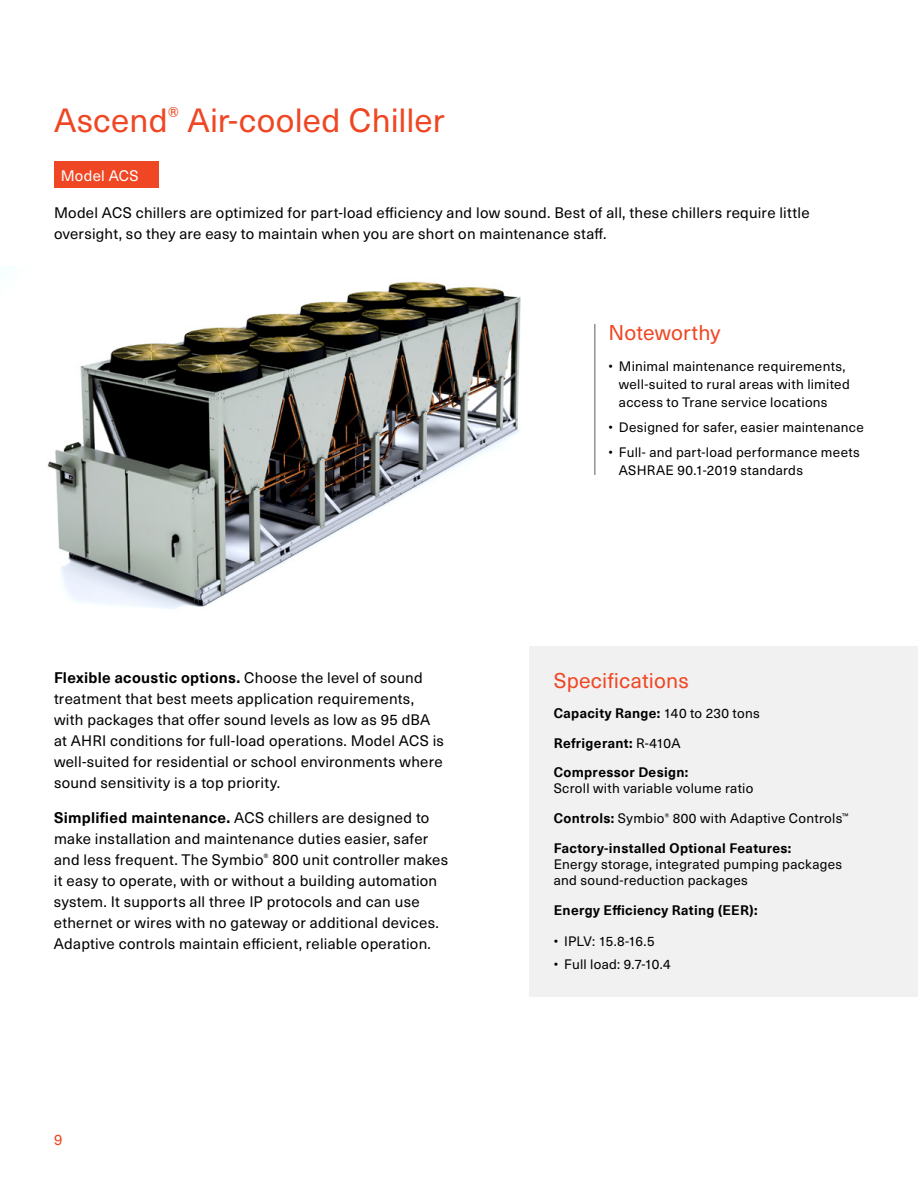
<style>
.page{position:relative;width:918px;height:1188px;background:#fff}
.page>*{position:absolute;margin:0;border:0;box-sizing:border-box;transform-origin:0 0}
.t1{font:33px "Neue Haas Unica W1 G";letter-spacing:.005em;color:#ef4623}
.t2{font:21px "Neue Haas Unica W1 G";letter-spacing:.005em;color:#ef4623}
.t3{font:15px/21px "Neue Haas Unica W1 G";letter-spacing:.015em;color:#000}
.t4{font:700 15px "Neue Haas Unica Pro";letter-spacing:.02em;color:#000}
.t5{font:15px "Neue Haas Unica W1 G";letter-spacing:.015em;color:#fff}
.t6{font:15px "Neue Haas Unica W1 G";color:#ef4623}
.t7{font:13.5px/18px "Neue Haas Unica W1 G";letter-spacing:.02em;color:#000}
.t8{font:700 13.5px/29.7px "Neue Haas Unica Pro";letter-spacing:.025em;color:#000}
.s1{font-family:"Neue Haas Unica W1 G";font-weight:400}
.s2{font-family:"Neue Haas Unica Pro";font-weight:700}
</style>
<div class="page">
<img style="left:47px;top:281px;width:474px;height:328px">
<div style="left:529px;top:646px;width:389px;height:351px;background:#f1f1f2"></div>
<div style="left:54px;top:162px;width:104px;height:26px;background:#ef4623"></div>
<hr style="left:594px;top:324px;width:2px;height:151px;background:#919396">
<h1 class="t1" style="left:54px;top:96px;width:392px">Ascend<sup>®</sup> Air-cooled Chiller</h1>
<p class="t5" style="left:61px;top:164px;width:79px">Model ACS</p>
<p class="t3" style="left:54px;top:202px;width:757px">Model ACS chillers are optimized for part-load efficiency and low sound. Best of all, these chillers require little oversight, so they are easy to maintain when you are short on maintenance staff.</p>
<p class="t4" style="left:54px;top:669px;width:370px">Flexible acoustic options. <span class="s1">Choose the level of sound</span></p>
<p class="t3" style="left:54px;top:688px;width:392px">treatment that best meets application requirements, with packages that offer sound levels as low as 95 dBA at AHRI conditions for full-load operations. Model ACS is well-suited for residential or school environments where sound sensitivity is a top priority.</p>
<p class="t3" style="left:54px;top:806px;width:396px"><span class="s2">Simplified maintenance.</span> ACS chillers are designed to make installation and maintenance duties easier, safer and less frequent. The Symbio<sup>®</sup> 800 unit controller makes it easy to operate, with or without a building automation system. It supports all three IP protocols and can use ethernet or wires with no gateway or additional devices.<br>Adaptive controls maintain efficient, reliable operation.</p>
<p class="t6" style="left:54px;top:1129px;width:10px">9</p>
<h2 class="t2" style="left:608px;top:317px;width:113px">Noteworthy</h2>
<p class="t7" style="left:619px;top:357px;width:232px;text-indent:-11px">• Minimal maintenance requirements, well-suited to rural areas with limited access to Trane service locations</p>
<p class="t7" style="left:608px;top:418px;width:257px">• Designed for safer, easier maintenance</p>
<p class="t7" style="left:619px;top:442px;width:242px;text-indent:-11px">• Full- and part-load performance meets<br>ASHRAE 90.1-2019 standards</p>
<h2 class="t2" style="left:554px;top:665px;width:136px">Specifications</h2>
<p class="t8" style="left:554px;top:698px;width:207px">Capacity Range: <span class="s1">140 to 230 tons<br></span>Refrigerant: <span class="s1">R-410A</span></p>
<p class="t8" style="left:554px;top:758px;width:136px">Compressor Design:</p>
<p class="t7" style="left:554px;top:779px;width:201px">Scroll with variable volume ratio</p>
<p class="t7" style="left:554px;top:809px;width:296px"><span class="s2">Controls:</span> Symbio<sup>®</sup> 800 with Adaptive Controls<sup>™</sup></p>
<p class="t8" style="left:554px;top:833px;width:239px">Factory-installed Optional Features:</p>
<p class="t7" style="left:554px;top:855px;width:290px;line-height:16.2px">Energy storage, integrated pumping packages and sound-reduction packages</p>
<p class="t8" style="left:554px;top:895px;width:205px">Energy Efficiency Rating (EER):</p>
<p class="t7" style="left:554px;top:932px;width:102px">• IPLV: 15.8-16.5</p>
<p class="t7" style="left:554px;top:955px;width:119px">• Full load: 9.7-10.4</p>
</div>
